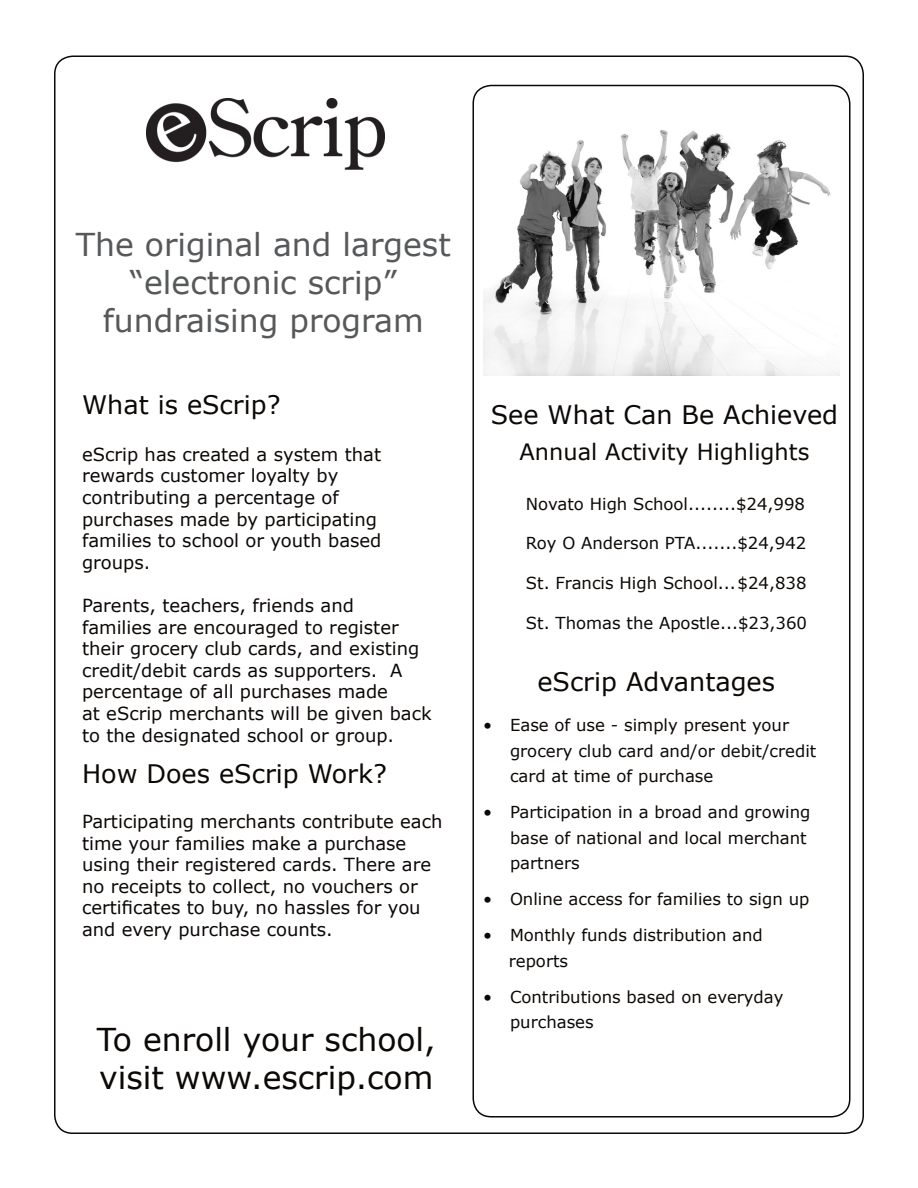
<style>
.page{position:relative;width:918px;height:1188px;background:#fff}
.page>*{position:absolute;margin:0;border:0;box-sizing:border-box;transform-origin:0 0}
.t1{font:31.5px "MS Reference Sans Serif";color:#57585a}
.t2{font:31.5px/37.8px "MS Reference Sans Serif";color:#0c0806}
.t3{font:25.5px "MS Reference Sans Serif";color:#0c0806}
.t4{font:22.5px "MS Reference Sans Serif";color:#0c0806}
.t5{font:18px/21.6px "MS Reference Sans Serif";color:#0c0806}
.t6{font:16.5px/25.5px "MS Reference Sans Serif";color:#0c0806}
</style>
<div class="page">
<div style="left:472px;top:85px;width:378px;height:1033px;border:2px solid #0c0806;border-radius:18px"></div>
<img style="left:146px;top:98px;width:239px;height:71px">
<img style="left:483px;top:130px;width:357px;height:245px">
<p class="t1" style="left:76px;top:225px;width:377px">The original and largest</p>
<p class="t1" style="left:130px;top:262px;width:269px">“electronic scrip”</p>
<p class="t1" style="left:103px;top:300px;width:322px">fundraising program</p>
<p class="t3" style="left:82px;top:388px;width:200px">What is eScrip?</p>
<p class="t5" style="left:82px;top:443px;width:301px">eScrip has created a system that</p>
<p class="t5" style="left:82px;top:464px;width:258px">rewards customer loyalty by</p>
<p class="t5" style="left:82px;top:486px;width:258px">contributing a percentage of</p>
<p class="t5" style="left:82px;top:508px;width:297px">purchases made by participating</p>
<p class="t5" style="left:82px;top:529px;width:301px">families to school or youth based groups.</p>
<p class="t5" style="left:82px;top:594px;width:273px">Parents, teachers, friends and</p>
<p class="t5" style="left:82px;top:616px;width:318px">families are encouraged to register</p>
<p class="t5" style="left:82px;top:637px;width:339px">their grocery club cards, and existing</p>
<p class="t5" style="left:82px;top:659px;width:322px">credit/debit cards as supporters. A</p>
<p class="t5" style="left:82px;top:680px;width:307px">percentage of all purchases made</p>
<p class="t5" style="left:82px;top:702px;width:351px">at eScrip merchants will be given back to the designated school or group.</p>
<p class="t3" style="left:82px;top:758px;width:307px">How Does eScrip Work?</p>
<p class="t5" style="left:82px;top:810px;width:362px">Participating merchants contribute each time your families make a purchase</p>
<p class="t5" style="left:82px;top:853px;width:351px">using their registered cards. There are no receipts to collect, no vouchers or</p>
<p class="t5" style="left:82px;top:896px;width:340px">certificates to buy, no hassles for you and every purchase counts.</p>
<p class="t2" style="left:97px;top:1019px;width:340px">To enroll your school, visit www.escrip.com</p>
<p class="t3" style="left:491px;top:399px;width:349px">See What Can Be Achieved</p>
<p class="t4" style="left:520px;top:438px;width:291px">Annual Activity Highlights</p>
<p class="t6" style="left:526px;top:491px;width:281px">Novato High School........$24,998</p>
<p class="t6" style="left:526px;top:530px;width:282px">Roy O Anderson PTA.......$24,942</p>
<p class="t6" style="left:526px;top:570px;width:282px">St. Francis High School...$24,838</p>
<p class="t6" style="left:526px;top:609px;width:283px">St. Thomas the Apostle...$23,360</p>
<p class="t3" style="left:537px;top:665px;width:239px">eScrip Advantages</p>
<p class="t6" style="left:510px;top:712px;width:308px;text-indent:-27px">• Ease of use - simply present your grocery club card and/or debit/credit card at time of purchase</p>
<p class="t6" style="left:510px;top:799px;width:302px;text-indent:-27px">• Participation in a broad and growing base of national and local merchant partners</p>
<p class="t6" style="left:483px;top:886px;width:328px">• Online access for families to sign up</p>
<p class="t6" style="left:483px;top:922px;width:281px">• Monthly funds distribution and</p>
<p class="t6" style="left:509px;top:947px;width:61px">reports</p>
<p class="t6" style="left:510px;top:983px;width:275px;text-indent:-27px">• Contributions based on everyday purchases</p>
</div>
